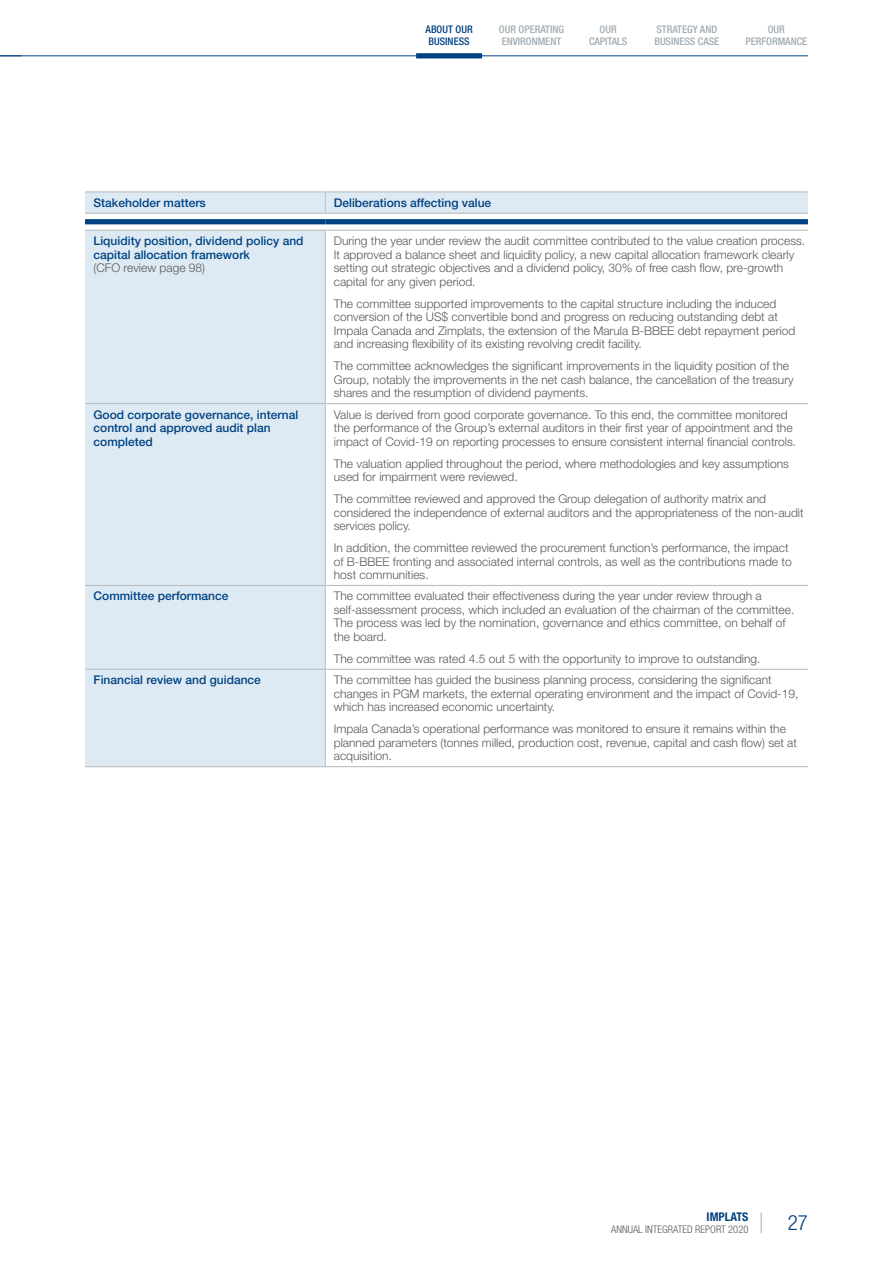
<style>
.page{position:relative;width:893px;height:1263px;background:#fff}
.page>*{position:absolute;margin:0;border:0;box-sizing:border-box;transform-origin:0 0}
.t1{font:300 condensed 21px "Helvetica Neue LT Std";color:#004282}
.t2{font:300 12px/13.5px "Helvetica Neue LT Std";color:#58595b}
.t3{font:500 12px/13.5px "Helvetica Neue LT Std";color:#004282}
.t4{font:700 condensed 12px "Helvetica Neue LT Std";color:#004282}
.t5{font:500 condensed 10.5px/12px "Helvetica Neue LT Std";color:#a1abb2;text-align:center}
.t6{font:300 condensed 10.5px "Helvetica Neue LT Std";color:#58595b}
.t7{font:500 condensed 10.5px/12px "Helvetica Neue LT Std";color:#004282}
</style>
<div class="page">
<div style="left:85px;top:231px;width:240px;height:535px;background:#deeaf3"></div>
<div style="left:85px;top:219px;width:240px;height:5px;background:#004282"></div>
<div style="left:325px;top:219px;width:483px;height:5px;background:#004282"></div>
<hr style="left:85px;top:191px;width:240px;height:1px;background:#bcbec0">
<hr style="left:325px;top:191px;width:483px;height:1px;background:#bcbec0">
<hr style="left:85px;top:213px;width:240px;height:1px;background:#bcbec0">
<hr style="left:325px;top:213px;width:483px;height:1px;background:#bcbec0">
<hr style="left:85px;top:230px;width:240px;height:1px;background:#bcbec0">
<hr style="left:85px;top:403px;width:240px;height:1px;background:#bcbec0">
<hr style="left:85px;top:585px;width:240px;height:1px;background:#bcbec0">
<hr style="left:85px;top:669px;width:240px;height:1px;background:#bcbec0">
<hr style="left:85px;top:766px;width:240px;height:1px;background:#bcbec0">
<hr style="left:325px;top:230px;width:483px;height:1px;background:#bcbec0">
<hr style="left:325px;top:403px;width:483px;height:1px;background:#bcbec0">
<hr style="left:325px;top:585px;width:483px;height:1px;background:#bcbec0">
<hr style="left:325px;top:669px;width:483px;height:1px;background:#bcbec0">
<hr style="left:325px;top:766px;width:483px;height:1px;background:#bcbec0">
<svg style="left:85px;top:192px;width:723px;height:21px;background:#dce8f0"></svg>
<hr style="left:325px;top:231px;width:1px;height:173px;background:#bcbec0">
<hr style="left:325px;top:404px;width:1px;height:181px;background:#bcbec0">
<hr style="left:325px;top:585px;width:1px;height:84px;background:#bcbec0">
<hr style="left:325px;top:669px;width:1px;height:97px;background:#bcbec0">
<hr style="left:0;top:55px;width:808px;height:1px;background:#004282">
<svg style="left:761px;top:1213px;width:1px;height:20px"></svg>
<svg style="left:0;top:55px;width:21px;height:1px"></svg>
<div style="left:416px;top:53px;width:66px;height:5px;background:#004282"></div>
<p class="t7" style="left:426px;top:23px;width:49px">ABOUT OUR<br>BUSINESS</p>
<p class="t5" style="left:499px;top:23px;width:67px;text-align:left">OUR OPERATING<br>ENVIRONMENT</p>
<p class="t5" style="left:589px;top:23px;width:40px">OUR<br>CAPITALS</p>
<p class="t5" style="left:654px;top:23px;width:66px;text-align:left">STRATEGY AND<br>BUSINESS CASE</p>
<p class="t5" style="left:745px;top:23px;width:63px">OUR<br>PERFORMANCE</p>
<p class="t3" style="left:94px;top:196px;width:114px">Stakeholder matters</p>
<p class="t3" style="left:334px;top:196px;width:159px">Deliberations affecting value</p>
<p class="t3" style="left:94px;top:234px;width:212px">Liquidity position, dividend policy and capital allocation framework</p>
<p class="t2" style="left:94px;top:261px;width:113px">(CFO review page 98)</p>
<p class="t2" style="left:334px;top:234px;width:473px">During the year under review the audit committee contributed to the value creation process.<br>It approved a balance sheet and liquidity policy, a new capital allocation framework clearly setting out strategic objectives and a dividend policy, 30% of free cash flow, pre-growth capital for any given period.</p>
<p class="t2" style="left:334px;top:296px;width:463px">The committee supported improvements to the capital structure including the induced conversion of the US$ convertible bond and progress on reducing outstanding debt at Impala Canada and Zimplats, the extension of the Marula B-BBEE debt repayment period and increasing flexibility of its existing revolving credit facility.</p>
<p class="t2" style="left:334px;top:359px;width:461px">The committee acknowledges the significant improvements in the liquidity position of the<br>Group, notably the improvements in the net cash balance, the cancellation of the treasury shares and the resumption of dividend payments.</p>
<p class="t3" style="left:94px;top:407px;width:206px">Good corporate governance, internal control and approved audit plan completed</p>
<p class="t2" style="left:334px;top:407px;width:464px">Value is derived from good corporate governance. To this end, the committee monitored the performance of the Group’s external auditors in their first year of appointment and the impact of Covid-19 on reporting processes to ensure consistent internal financial controls.</p>
<p class="t2" style="left:334px;top:456px;width:457px">The valuation applied throughout the period, where methodologies and key assumptions used for impairment were reviewed.</p>
<p class="t2" style="left:334px;top:492px;width:471px">The committee reviewed and approved the Group delegation of authority matrix and considered the independence of external auditors and the appropriateness of the non-audit services policy.</p>
<p class="t2" style="left:334px;top:541px;width:459px">In addition, the committee reviewed the procurement function’s performance, the impact of B-BBEE fronting and associated internal controls, as well as the contributions made to host communities.</p>
<p class="t3" style="left:94px;top:589px;width:136px">Committee performance</p>
<p class="t2" style="left:334px;top:589px;width:462px">The committee evaluated their effectiveness during the year under review through a self-assessment process, which included an evaluation of the chairman of the committee.<br>The process was led by the nomination, governance and ethics committee, on behalf of the board.</p>
<p class="t2" style="left:334px;top:652px;width:428px">The committee was rated 4.5 out 5 with the opportunity to improve to outstanding.</p>
<p class="t3" style="left:94px;top:673px;width:169px">Financial review and guidance</p>
<p class="t2" style="left:334px;top:673px;width:466px">The committee has guided the business planning process, considering the significant changes in PGM markets, the external operating environment and the impact of Covid-19, which has increased economic uncertainty.</p>
<p class="t2" style="left:334px;top:722px;width:465px">Impala Canada’s operational performance was monitored to ensure it remains within the planned parameters (tonnes milled, production cost, revenue, capital and cash flow) set at acquisition.</p>
<p class="t4" style="left:707px;top:1210px;width:43px">IMPLATS</p>
<p class="t6" style="left:611px;top:1223px;width:139px">ANNUAL INTEGRATED REPORT 2020</p>
<h1 class="t1" style="left:788px;top:1211px;width:22px">27</h1>
</div>
